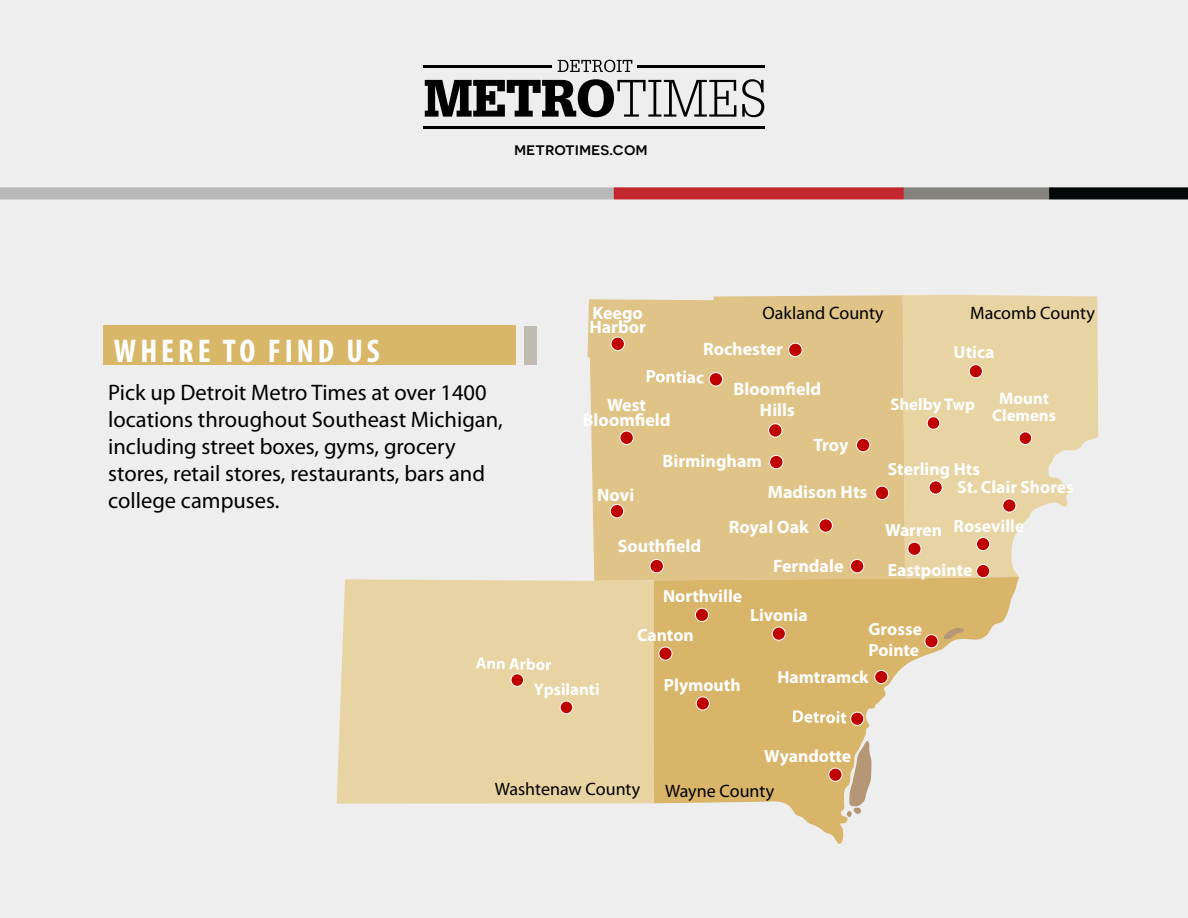
<style>
.page{position:relative;width:1188px;height:918px;background:#eee}
.page>*{position:absolute;margin:0;border:0;box-sizing:border-box;transform-origin:0 0}
.t1{font:700 condensed 33px "Myriad Pro";letter-spacing:.12em;color:#fff}
.t2{font:22.5px/27px "Myriad Pro";color:#000}
.t3{font:700 18px/14.7px "Myriad Pro";color:#fff;text-align:center}
.t4{font:18px "Myriad Pro";color:#000}
.t5{font:700 17.7px "Myriad Pro";color:#fff}
.t6{font:700 17.55px/21.1px "Myriad Pro";color:#fff}
.t7{font:500 17.25px "Novecentosanswide";color:#000}
.t8{font:700 16.8px/16.5px "Myriad Pro";color:#fff;text-align:center}
</style>
<div class="page">
<div style="left:104px;top:325px;width:412px;height:40px;background:#d9b768"></div>
<div style="left:524px;top:326px;width:12px;height:38px;background:#bfbbb2"></div>
<div style="left:588px;top:295px;width:315px;height:284px;background:#e0c487"></div>
<svg style="left:903px;top:295px;width:195px;height:283px;background:#e8d8ae"></svg>
<div style="left:709px;top:372px;width:14px;height:14px;background:#bf0000;border-radius:50%"></div>
<div style="left:709px;top:372px;width:14px;height:15px;border:1px solid #fff;border-radius:50%"></div>
<svg style="left:647px;top:370px;width:57px;height:14px"></svg>
<div style="left:337px;top:579px;width:317px;height:225px;background:#e8d4a3"></div>
<div style="left:511px;top:674px;width:13px;height:12px;background:#bf0000;border-radius:50%"></div>
<div style="left:511px;top:673px;width:13px;height:14px;border:1px solid #fff;border-radius:50%"></div>
<svg style="left:476px;top:657px;width:75px;height:13px"></svg>
<svg style="left:654px;top:577px;width:365px;height:269px;background:#e1cb9d"></svg>
<svg style="left:846px;top:738px;width:26px;height:79px;background:#cfb99a"></svg>
<svg style="left:943px;top:628px;width:22px;height:11px"></svg>
<div style="left:851px;top:712px;width:13px;height:13px;background:#bf0000;border-radius:50%"></div>
<div style="left:850px;top:712px;width:14px;height:14px;border:1px solid #fff;border-radius:50%"></div>
<svg style="left:793px;top:710px;width:53px;height:14px"></svg>
<div style="left:770px;top:455px;width:13px;height:14px;background:#bf0000;border-radius:50%"></div>
<div style="left:769px;top:455px;width:15px;height:14px;border:1px solid #fff;border-radius:50%"></div>
<div style="left:768px;top:424px;width:14px;height:13px;background:#bf0000;border-radius:50%"></div>
<div style="left:768px;top:423px;width:15px;height:15px;border:1px solid #fff;border-radius:50%"></div>
<div style="left:650px;top:559px;width:14px;height:14px;background:#bf0000;border-radius:50%"></div>
<div style="left:649px;top:559px;width:15px;height:14px;border:1px solid #fff;border-radius:50%"></div>
<div style="left:819px;top:519px;width:14px;height:13px;background:#bf0000;border-radius:50%"></div>
<div style="left:818px;top:518px;width:15px;height:15px;border:1px solid #fff;border-radius:50%"></div>
<div style="left:925px;top:635px;width:13px;height:13px;background:#bf0000;border-radius:50%"></div>
<div style="left:924px;top:634px;width:15px;height:14px;border:1px solid #fff;border-radius:50%"></div>
<div style="left:620px;top:431px;width:13px;height:14px;background:#bf0000;border-radius:50%"></div>
<div style="left:619px;top:431px;width:15px;height:14px;border:1px solid #fff;border-radius:50%"></div>
<div style="left:611px;top:337px;width:14px;height:14px;background:#bf0000;border-radius:50%"></div>
<div style="left:611px;top:337px;width:14px;height:14px;border:1px solid #fff;border-radius:50%"></div>
<div style="left:789px;top:343px;width:13px;height:14px;background:#bf0000;border-radius:50%"></div>
<div style="left:788px;top:343px;width:15px;height:14px;border:1px solid #fff;border-radius:50%"></div>
<div style="left:610px;top:504px;width:14px;height:14px;background:#bf0000;border-radius:50%"></div>
<div style="left:610px;top:504px;width:14px;height:14px;border:1px solid #fff;border-radius:50%"></div>
<div style="left:856px;top:438px;width:14px;height:14px;background:#bf0000;border-radius:50%"></div>
<div style="left:856px;top:438px;width:14px;height:14px;border:1px solid #fff;border-radius:50%"></div>
<div style="left:850px;top:559px;width:14px;height:14px;background:#bf0000;border-radius:50%"></div>
<div style="left:850px;top:559px;width:14px;height:14px;border:1px solid #fff;border-radius:50%"></div>
<div style="left:875px;top:670px;width:13px;height:14px;background:#bf0000;border-radius:50%"></div>
<div style="left:874px;top:670px;width:14px;height:14px;border:1px solid #fff;border-radius:50%"></div>
<div style="left:696px;top:697px;width:13px;height:13px;background:#bf0000;border-radius:50%"></div>
<div style="left:696px;top:696px;width:14px;height:15px;border:1px solid #fff;border-radius:50%"></div>
<div style="left:659px;top:647px;width:13px;height:13px;background:#bf0000;border-radius:50%"></div>
<div style="left:658px;top:647px;width:15px;height:14px;border:1px solid #fff;border-radius:50%"></div>
<div style="left:695px;top:608px;width:14px;height:14px;background:#bf0000;border-radius:50%"></div>
<div style="left:695px;top:608px;width:14px;height:14px;border:1px solid #fff;border-radius:50%"></div>
<div style="left:772px;top:627px;width:14px;height:13px;background:#bf0000;border-radius:50%"></div>
<div style="left:772px;top:627px;width:14px;height:14px;border:1px solid #fff;border-radius:50%"></div>
<div style="left:929px;top:481px;width:13px;height:13px;background:#bf0000;border-radius:50%"></div>
<div style="left:929px;top:480px;width:14px;height:15px;border:1px solid #fff;border-radius:50%"></div>
<div style="left:908px;top:542px;width:13px;height:14px;background:#bf0000;border-radius:50%"></div>
<div style="left:907px;top:542px;width:15px;height:14px;border:1px solid #fff;border-radius:50%"></div>
<div style="left:976px;top:537px;width:14px;height:14px;background:#bf0000;border-radius:50%"></div>
<div style="left:976px;top:537px;width:14px;height:14px;border:1px solid #fff;border-radius:50%"></div>
<div style="left:976px;top:564px;width:14px;height:14px;background:#bf0000;border-radius:50%"></div>
<div style="left:976px;top:564px;width:14px;height:14px;border:1px solid #fff;border-radius:50%"></div>
<div style="left:875px;top:486px;width:14px;height:14px;background:#bf0000;border-radius:50%"></div>
<div style="left:875px;top:486px;width:14px;height:14px;border:1px solid #fff;border-radius:50%"></div>
<div style="left:560px;top:701px;width:13px;height:13px;background:#bf0000;border-radius:50%"></div>
<div style="left:560px;top:701px;width:13px;height:13px;border:1px solid #fff;border-radius:50%"></div>
<div style="left:927px;top:417px;width:13px;height:12px;background:#bf0000;border-radius:50%"></div>
<div style="left:927px;top:416px;width:13px;height:14px;border:1px solid #fff;border-radius:50%"></div>
<div style="left:1019px;top:432px;width:13px;height:13px;background:#bf0000;border-radius:50%"></div>
<div style="left:1019px;top:431px;width:13px;height:14px;border:1px solid #fff;border-radius:50%"></div>
<div style="left:969px;top:365px;width:14px;height:13px;background:#bf0000;border-radius:50%"></div>
<div style="left:969px;top:364px;width:14px;height:14px;border:1px solid #fff;border-radius:50%"></div>
<div style="left:829px;top:768px;width:13px;height:13px;background:#bf0000;border-radius:50%"></div>
<div style="left:828px;top:768px;width:14px;height:14px;border:1px solid #fff;border-radius:50%"></div>
<div style="left:1003px;top:499px;width:13px;height:13px;background:#bf0000;border-radius:50%"></div>
<div style="left:1002px;top:498px;width:14px;height:15px;border:1px solid #fff;border-radius:50%"></div>
<svg style="left:425px;top:79px;width:311px;height:38px;background:#808080"></svg>
<svg style="left:742px;top:79px;width:22px;height:38px"></svg>
<svg style="left:558px;top:60px;width:74px;height:12px"></svg>
<hr style="left:423px;top:66px;width:129px;height:2px;background:#000">
<hr style="left:638px;top:66px;width:127px;height:2px;background:#000">
<hr style="left:423px;top:127px;width:342px;height:2px;background:#000">
<p class="t7" style="left:514px;top:138px;width:135px">metrotimes.com</p>
<h1 class="t1" style="left:114px;top:333px;width:267px">WHERE TO FIND US</h1>
<p class="t2" style="left:108px;top:379px;width:396px">Pick up Detroit Metro Times at over 1400 locations throughout Southeast Michigan, including street boxes, gyms, grocery stores, retail stores, restaurants, bars and college campuses.</p>
<p class="t3" style="left:589px;top:305px;width:58px;text-align:left">Keego<br>Harbor</p>
<p class="t3" style="left:583px;top:397px;width:89px">West<br>Bloomfield</p>
<p class="t4" style="left:763px;top:303px;width:123px">Oakland County</p>
<p class="t3" style="left:703px;top:341px;width:81px">Rochester</p>
<p class="t4" style="left:970px;top:303px;width:126px">Macomb County</p>
<p class="t5" style="left:954px;top:340px;width:42px">Utica</p>
<p class="t3" style="left:734px;top:377px;width:89px;line-height:21.6px">Bloomfield<br>Hills</p>
<p class="t8" style="left:890px;top:396px;width:86px">Shelby Twp</p>
<p class="t8" style="left:992px;top:390px;width:65px">Mount<br>Clemens</p>
<p class="t3" style="left:597px;top:487px;width:38px">Novi</p>
<p class="t3" style="left:663px;top:453px;width:101px">Birmingham</p>
<p class="t3" style="left:813px;top:437px;width:37px">Troy</p>
<p class="t3" style="left:768px;top:484px;width:101px">Madison Hts</p>
<p class="t3" style="left:729px;top:519px;width:82px">Royal Oak</p>
<p class="t3" style="left:618px;top:538px;width:85px">Southfield</p>
<p class="t6" style="left:663px;top:585px;width:80px">Northville</p>
<p class="t3" style="left:773px;top:558px;width:72px">Ferndale</p>
<p class="t5" style="left:888px;top:457px;width:94px">Sterling Hts</p>
<p class="t5" style="left:957px;top:475px;width:118px">St. Clair Shores</p>
<p class="t5" style="left:885px;top:514px;width:141px">Warren Roseville</p>
<p class="t5" style="left:888px;top:558px;width:86px">Eastpointe</p>
<p class="t8" style="left:534px;top:680px;width:67px">Ypsilanti</p>
<p class="t6" style="left:637px;top:624px;width:58px">Canton</p>
<p class="t6" style="left:664px;top:674px;width:78px">Plymouth</p>
<p class="t6" style="left:750px;top:604px;width:59px">Livonia</p>
<p class="t6" style="left:869px;top:618px;width:55px">Grosse<br>Pointe</p>
<p class="t6" style="left:777px;top:666px;width:93px">Hamtramck</p>
<p class="t6" style="left:764px;top:745px;width:88px">Wyandotte</p>
<p class="t4" style="left:495px;top:779px;width:147px">Washtenaw County</p>
<p class="t4" style="left:665px;top:781px;width:111px">Wayne County</p>
</div>
